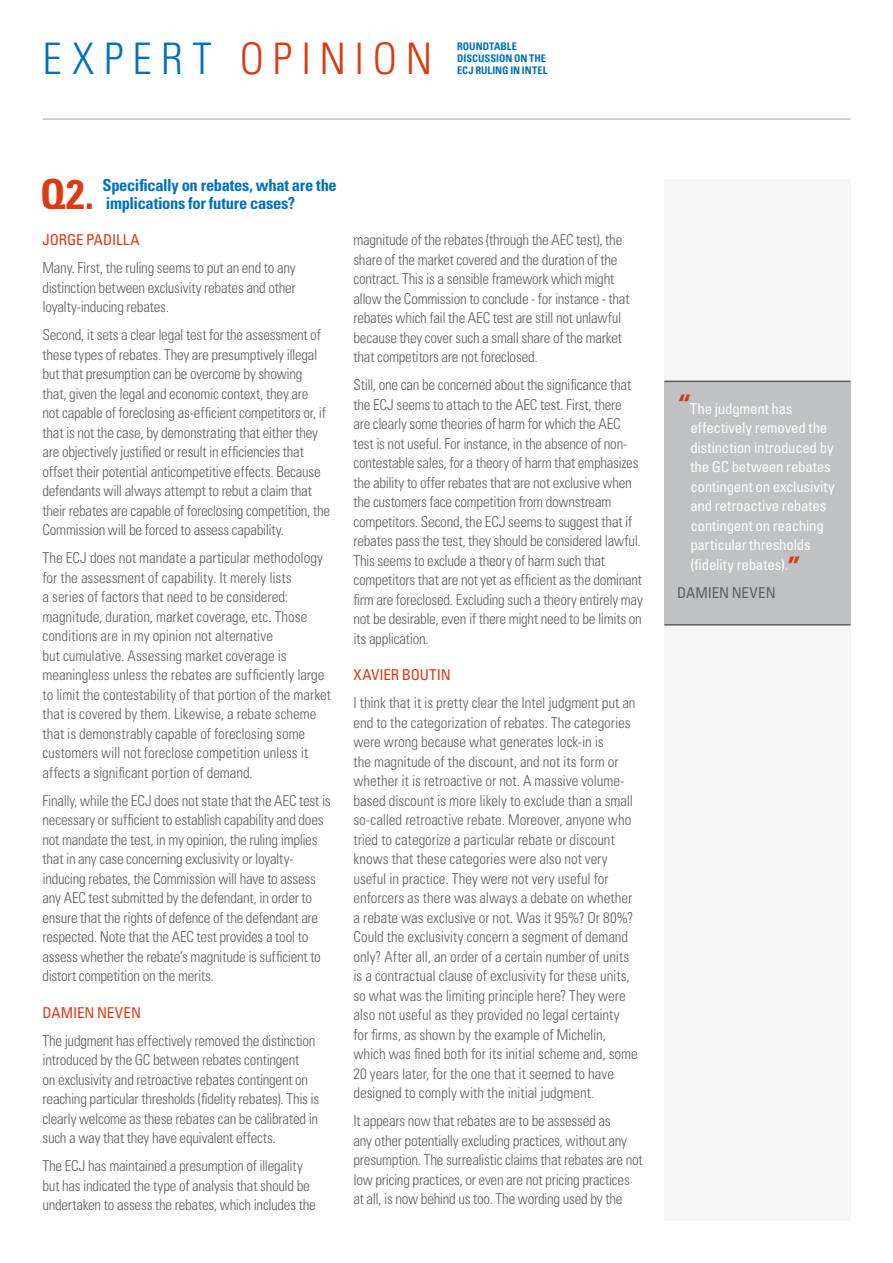
<style>
.page{position:relative;width:893px;height:1263px;background:#fff}
.page>*{position:absolute;margin:0;border:0;box-sizing:border-box;transform-origin:0 0}
.t1{font:300 condensed 43.5px "Univers LT Std";letter-spacing:.21em;color:#db3a12}
.t2{font:700 condensed 41.4px "Univers LT Std";color:#db3a12}
.t3{font:700 condensed 16.5px/18px "Univers LT Std";letter-spacing:-.02em;color:#0071bb}
.t4{font:300 condensed 15px/19.5px "Univers LT Std";letter-spacing:-.015em;color:#5c6062}
.t5{font:condensed 15px/19.5px "Univers LT Std";letter-spacing:-.015em;color:#fff}
.t6{font:condensed 15px "Univers LT Std";letter-spacing:-.01em;color:#db3a12}
.t7{font:condensed 15px "Univers LT Std";color:#5c6062}
.t8{font:700 condensed 10.5px/12.1px "Univers LT Std";letter-spacing:-.005em;color:#0071bb}
.s1{color:#0071bb}
.s2{font-weight:700;font-stretch:normal;font-size:27px;color:#db3a12}
</style>
<div class="page">
<div style="left:664px;top:179px;width:186px;height:1041px;background:#f6f6f6"></div>
<hr style="left:43px;top:118px;width:807px;height:2px;background:#bfc1c2">
<div style="left:664px;top:381px;width:186px;height:244px;background:#bfc1c2"></div>
<hr style="left:664px;top:381px;width:186px;height:1px;background:#5c6062">
<hr style="left:664px;top:624px;width:186px;height:1px;background:#5c6062">
<h1 class="t1" style="left:43px;top:33px;width:391px"><span class="s1">EXPERT</span> OPINION</h1>
<p class="t8" style="left:457px;top:40px;width:92px">ROUNDTABLE<br>DISCUSSION ON THE<br>ECJ RULING IN INTEL</p>
<h2 class="t2" style="left:40px;top:168px;width:55px">Q2.</h2>
<p class="t3" style="left:103px;top:176px;width:236px">Specifically on rebates, what are the implications for future cases?</p>
<p class="t6" style="left:43px;top:230px;width:99px">JORGE PADILLA</p>
<p class="t4" style="left:43px;top:258px;width:255px;text-align:justify">Many. First, the ruling seems to put an end to any distinction between exclusivity rebates and other loyalty-inducing rebates.</p>
<p class="t4" style="left:43px;top:325px;width:289px">Second, it sets a clear legal test for the assessment of these types of rebates. They are presumptively illegal but that presumption can be overcome by showing that, given the legal and economic context, they are<br>not capable of foreclosing as-efficient competitors or, if that is not the case, by demonstrating that either they are objectively justified or result in efficiencies that offset their potential anticompetitive effects. Because defendants will always attempt to rebut a claim that their rebates are capable of foreclosing competition, the Commission will be forced to assess capability.</p>
<p class="t4" style="left:43px;top:548px;width:290px">The ECJ does not mandate a particular methodology for the assessment of capability. It merely lists<br>a series of factors that need to be considered: magnitude, duration, market coverage, etc. Those conditions are in my opinion not alternative<br>but cumulative. Assessing market coverage is meaningless unless the rebates are sufficiently large to limit the contestability of that portion of the market that is covered by them. Likewise, a rebate scheme that is demonstrably capable of foreclosing some customers will not foreclose competition unless it affects a significant portion of demand.</p>
<p class="t4" style="left:43px;top:791px;width:290px">Finally, while the ECJ does not state that the AEC test is necessary or sufficient to establish capability and does not mandate the test, in my opinion, the ruling implies that in any case concerning exclusivity or loyalty&shy;inducing rebates, the Commission will have to assess any AEC test submitted by the defendant, in order to ensure that the rights of defence of the defendant are respected. Note that the AEC test provides a tool to assess whether the rebate’s magnitude is sufficient to distort competition on the merits.</p>
<p class="t6" style="left:43px;top:1003px;width:100px">DAMIEN NEVEN</p>
<p class="t4" style="left:43px;top:1031px;width:278px">The judgment has effectively removed the distinction introduced by the GC between rebates contingent<br>on exclusivity and retroactive rebates contingent on reaching particular thresholds (fidelity rebates). This is clearly welcome as these rebates can be calibrated in such a way that they have equivalent effects.</p>
<p class="t4" style="left:43px;top:1156px;width:275px">The ECJ has maintained a presumption of illegality but has indicated the type of analysis that should be undertaken to assess the rebates, which includes the</p>
<p class="t4" style="left:353px;top:230px;width:278px">magnitude of the rebates (through the AEC test), the share of the market covered and the duration of the contract. This is a sensible framework which might allow the Commission to conclude - for instance - that rebates which fail the AEC test are still not unlawful because they cover such a small share of the market that competitors are not foreclosed.</p>
<p class="t4" style="left:353px;top:375px;width:291px">Still, one can be concerned about the significance that the ECJ seems to attach to the AEC test. First, there<br>are clearly some theories of harm for which the AEC test is not useful. For instance, in the absence of non&shy;contestable sales, for a theory of harm that emphasizes the ability to offer rebates that are not exclusive when the customers face competition from downstream competitors. Second, the ECJ seems to suggest that if rebates pass the test, they should be considered lawful.<br>This seems to exclude a theory of harm such that competitors that are not yet as efficient as the dominant firm are foreclosed. Excluding such a theory entirely may not be desirable, even if there might need to be limits on its application.</p>
<p class="t6" style="left:353px;top:665px;width:99px">XAVIER BOUTIN</p>
<p class="t4" style="left:353px;top:693px;width:286px">I think that it is pretty clear the Intel judgment put an end to the categorization of rebates. The categories were wrong because what generates lock-in is<br>the magnitude of the discount, and not its form or whether it is retroactive or not. A massive volume&shy;based discount is more likely to exclude than a small so-called retroactive rebate. Moreover, anyone who tried to categorize a particular rebate or discount knows that these categories were also not very useful in practice. They were not very useful for enforcers as there was always a debate on whether a rebate was exclusive or not. Was it 95%? Or 80%?<br>Could the exclusivity concern a segment of demand only? After all, an order of a certain number of units is a contractual clause of exclusivity for these units, so what was the limiting principle here? They were also not useful as they provided no legal certainty for firms, as shown by the example of Michelin, which was fined both for its initial scheme and, some 20 years later, for the one that it seemed to have designed to comply with the initial judgment.</p>
<p class="t4" style="left:353px;top:1111px;width:291px">It appears now that rebates are to be assessed as<br>any other potentially excluding practices, without any presumption. The surrealistic claims that rebates are not low pricing practices, or even are not pricing practices at all, is now behind us too. The wording used by the</p>
<p class="t5" style="left:690px;top:398px;width:146px;text-indent:-13px"><span class="s2">“</span>The judgment has effectively removed the distinction introduced by the GC between rebates contingent on exclusivity and retroactive rebates contingent on reaching particular thresholds (fidelity rebates).<span class="s2">”</span></p>
<p class="t7" style="left:677px;top:583px;width:100px">DAMIEN NEVEN</p>
</div>
